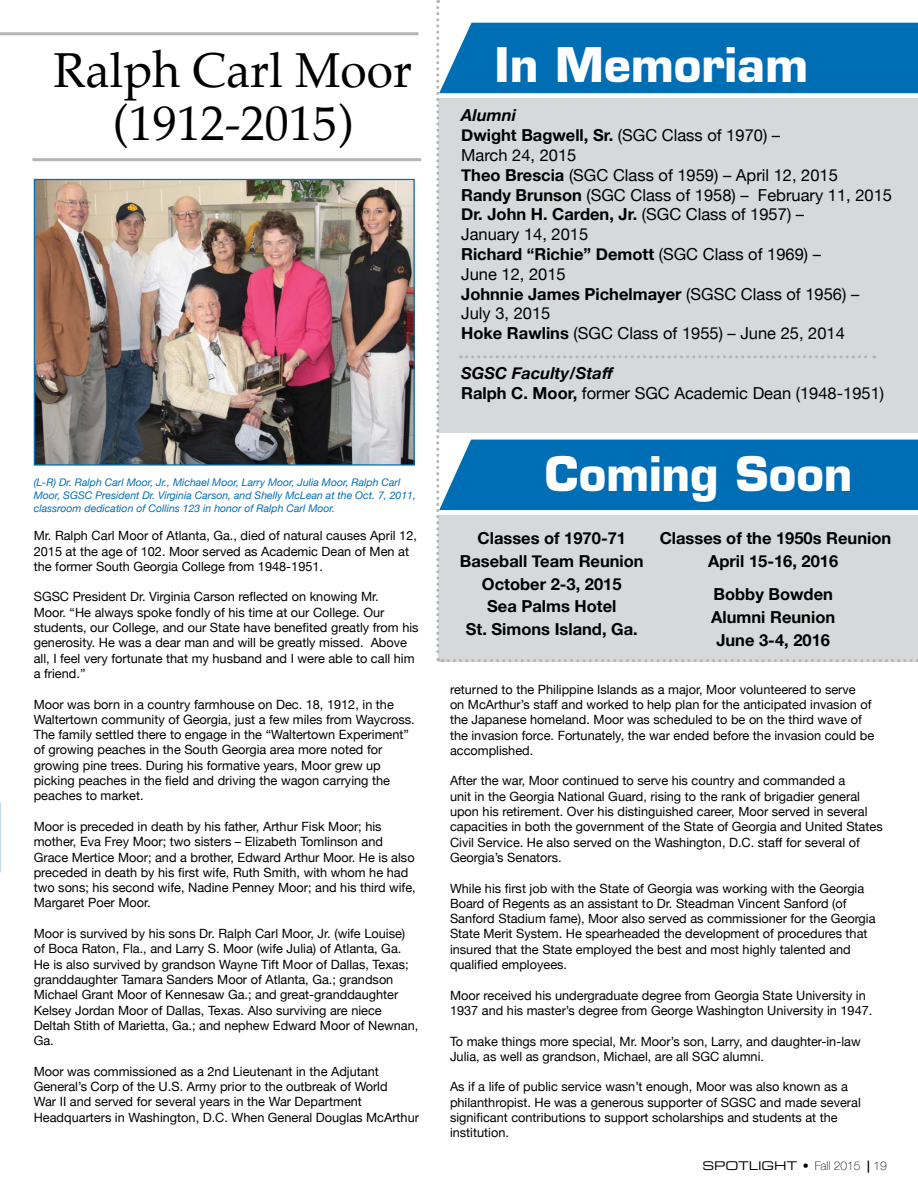
<style>
.page{position:relative;width:918px;height:1188px;background:#fff}
.page>*{position:absolute;margin:0;border:0;box-sizing:border-box;transform-origin:0 0}
.t1{font:48px/52.8px "Palatino";color:#000;text-align:center}
.t2{font:700 46.5px "Eurostile";color:#fff}
.t3{font:16.5px/19.8px "Helvetica Neue";color:#000}
.t4{font:700 16.5px/22.8px "Helvetica Neue";color:#000;text-align:center}
.t5{font:12.75px/15.3px "Helvetica Neue";color:#000}
.t6{font:12px "Eurostile Extended Two";color:#000}
.t7{font:italic 10.5px/12.6px "Helvetica Neue";color:#006eb5}
.s1{font-weight:700;font-style:italic}
.s2{font-weight:700}
.s3{font-family:"Helvetica Neue";font-weight:100}
.s4{font-family:"Helvetica Neue";font-weight:700}
</style>
<div class="page">
<hr style="left:0;top:32px;width:418px;height:3px;background:#b2b5b6">
<hr style="left:32px;top:158px;width:389px;height:3px;background:#b2b5b6">
<img style="left:36px;top:181px;width:377px;height:283px">
<div style="left:34px;top:179px;width:381px;height:287px;border:1px solid #006eb5"></div>
<svg style="left:436px;top:0;width:482px;height:662px;background:#adc4d4"></svg>
<h1 class="t1" style="left:53px;top:44px;width:360px">Ralph Carl Moor (1912-2015)</h1>
<p class="t7" style="left:34px;top:477px;width:384px">(L-R) Dr. Ralph Carl Moor, Jr., Michael Moor, Larry Moor, Julia Moor, Ralph Carl<br>Moor, SGSC President Dr. Virginia Carson, and Shelly McLean at the Oct. 7, 2011, classroom dedication of Collins 123 in honor of Ralph Carl Moor.</p>
<p class="t5" style="left:34px;top:529px;width:385px">Mr. Ralph Carl Moor of Atlanta, Ga., died of natural causes April 12,<br>2015 at the age of 102. Moor served as Academic Dean of Men at the former South Georgia College from 1948-1951.</p>
<p class="t5" style="left:34px;top:590px;width:386px">SGSC President Dr. Virginia Carson reflected on knowing Mr.<br>Moor. “He always spoke fondly of his time at our College. Our students, our College, and our State have benefited greatly from his generosity. He was a dear man and will be greatly missed. Above all, I feel very fortunate that my husband and I were able to call him a friend.”</p>
<p class="t5" style="left:34px;top:697px;width:383px">Moor was born in a country farmhouse on Dec. 18, 1912, in the Waltertown community of Georgia, just a few miles from Waycross.<br>The family settled there to engage in the “Waltertown Experiment” of growing peaches in the South Georgia area more noted for growing pine trees. During his formative years, Moor grew up picking peaches in the field and driving the wagon carrying the peaches to market.</p>
<p class="t5" style="left:34px;top:820px;width:384px">Moor is preceded in death by his father, Arthur Fisk Moor; his mother, Eva Frey Moor; two sisters – Elizabeth Tomlinson and Grace Mertice Moor; and a brother, Edward Arthur Moor. He is also preceded in death by his first wife, Ruth Smith, with whom he had two sons; his second wife, Nadine Penney Moor; and his third wife, Margaret Poer Moor.</p>
<p class="t5" style="left:34px;top:927px;width:386px">Moor is survived by his sons Dr. Ralph Carl Moor, Jr. (wife Louise) of Boca Raton, Fla., and Larry S. Moor (wife Julia) of Atlanta, Ga.<br>He is also survived by grandson Wayne Tift Moor of Dallas, Texas; granddaughter Tamara Sanders Moor of Atlanta, Ga.; grandson Michael Grant Moor of Kennesaw Ga.; and great-granddaughter Kelsey Jordan Moor of Dallas, Texas. Also surviving are niece Deltah Stith of Marietta, Ga.; and nephew Edward Moor of Newnan, Ga.</p>
<p class="t5" style="left:34px;top:1064px;width:387px">Moor was commissioned as a 2nd Lieutenant in the Adjutant General’s Corp of the U.S. Army prior to the outbreak of World<br>War II and served for several years in the War Department Headquarters in Washington, D.C. When General Douglas McArthur</p>
<h2 class="t2" style="left:495px;top:36px;width:315px">In Memoriam</h2>
<p class="t3" style="left:461px;top:107px;width:432px"><span class="s1">Alumni<br></span><span class="s2">Dwight Bagwell, Sr.</span> (SGC Class of 1970) –<br>March 24, 2015<br><span class="s2">Theo Brescia</span> (SGC Class of 1959) – April 12, 2015<br><span class="s2">Randy Brunson</span> (SGC Class of 1958) – February 11, 2015<br><span class="s2">Dr. John H. Carden, Jr.</span> (SGC Class of 1957) –<br>January 14, 2015<br><span class="s2">Richard “Richie” Demott</span> (SGC Class of 1969) –<br>June 12, 2015<br><span class="s2">Johnnie James Pichelmayer</span> (SGSC Class of 1956) –<br>July 3, 2015<br><span class="s2">Hoke Rawlins</span> (SGC Class of 1955) – June 25, 2014</p>
<p class="t3" style="left:461px;top:364px;width:424px"><span class="s1">SGSC Faculty/Staff<br></span><span class="s2">Ralph C. Moor,</span> former SGC Academic Dean (1948-1951)</p>
<h2 class="t2" style="left:545px;top:445px;width:309px">Coming Soon</h2>
<p class="t4" style="left:460px;top:527px;width:185px">Classes of 1970-71<br>Baseball Team Reunion<br>October 2-3, 2015<br>Sea Palms Hotel<br>St. Simons Island, Ga.</p>
<p class="t4" style="left:660px;top:527px;width:233px">Classes of the 1950s Reunion<br>April 15-16, 2016</p>
<p class="t4" style="left:711px;top:584px;width:125px">Bobby Bowden<br>Alumni Reunion<br>June 3-4, 2016</p>
<p class="t5" style="left:450px;top:682px;width:426px">returned to the Philippine Islands as a major, Moor volunteered to serve<br>on McArthur’s staff and worked to help plan for the anticipated invasion of the Japanese homeland. Moor was scheduled to be on the third wave of the invasion force. Fortunately, the war ended before the invasion could be accomplished.</p>
<p class="t5" style="left:450px;top:774px;width:434px">After the war, Moor continued to serve his country and commanded a<br>unit in the Georgia National Guard, rising to the rank of brigadier general upon his retirement. Over his distinguished career, Moor served in several capacities in both the government of the State of Georgia and United States Civil Service. He also served on the Washington, D.C. staff for several of Georgia’s Senators.</p>
<p class="t5" style="left:450px;top:881px;width:427px">While his first job with the State of Georgia was working with the Georgia Board of Regents as an assistant to Dr. Steadman Vincent Sanford (of Sanford Stadium fame), Moor also served as commissioner for the Georgia State Merit System. He spearheaded the development of procedures that insured that the State employed the best and most highly talented and qualified employees.</p>
<p class="t5" style="left:450px;top:988px;width:424px">Moor received his undergraduate degree from Georgia State University in<br>1937 and his master’s degree from George Washington University in 1947.</p>
<p class="t5" style="left:450px;top:1034px;width:412px">To make things more special, Mr. Moor’s son, Larry, and daughter-in-law<br>Julia, as well as grandson, Michael, are all SGC alumni.</p>
<p class="t5" style="left:450px;top:1080px;width:412px">As if a life of public service wasn’t enough, Moor was also known as a philanthropist. He was a generous supporter of SGSC and made several significant contributions to support scholarships and students at the institution.</p>
<p class="t6" style="left:702px;top:1158px;width:186px">SPOTLIGHT • <span class="s3">Fall 2015</span> <span class="s4">|</span> <span class="s3">19</span></p>
</div>
